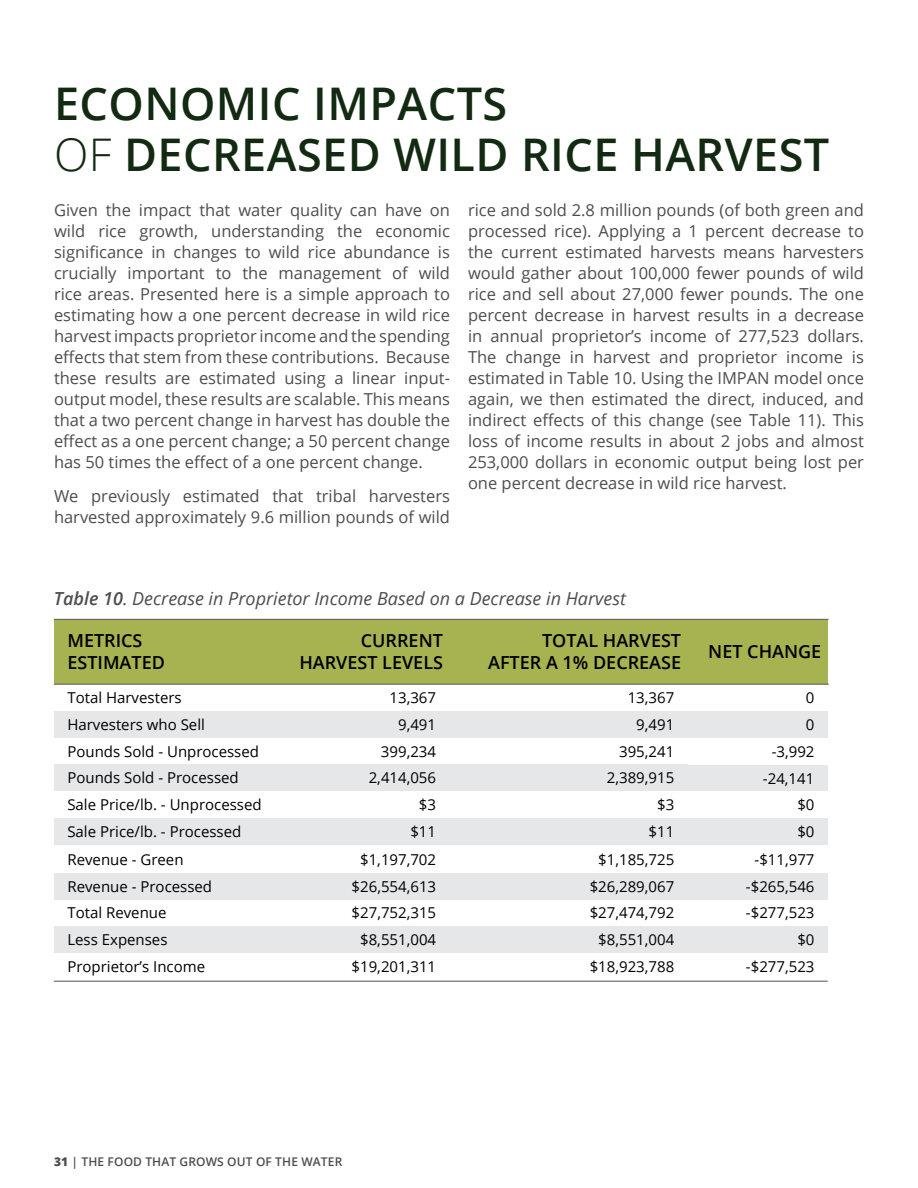
<style>
.page{position:relative;width:918px;height:1188px;background:#fff}
.page>*{position:absolute;margin:0;border:0;box-sizing:border-box;transform-origin:0 0}
.t1{font:600 45px/51px "Open Sans";letter-spacing:.01em;color:#122a12}
.t2{font:600 18px/21.6px "Open Sans";color:#000;text-align:right}
.t3{font:italic 18px "Open Sans";color:#4d4d4f}
.t4{font:16.5px/21px "Open Sans";color:#4d4d4f;text-align:justify}
.t5{font:15px/27px "Open Sans";color:#000;text-align:right}
.t6{font:600 12px "Open Sans";letter-spacing:.01em;color:#4d4d4f}
.s1{font-weight:300}
.s2{font-weight:600}
.s3{font-weight:800}
</style>
<div class="page">
<div style="left:54px;top:619px;width:228px;height:65px;background:#a7b250"></div>
<div style="left:54px;top:711px;width:228px;height:27px;background:#e6e7e8"></div>
<div style="left:282px;top:619px;width:168px;height:65px;background:#a7b250"></div>
<div style="left:282px;top:711px;width:168px;height:27px;background:#e6e7e8"></div>
<div style="left:450px;top:619px;width:238px;height:65px;background:#a7b250"></div>
<div style="left:450px;top:711px;width:238px;height:27px;background:#e6e7e8"></div>
<div style="left:687px;top:619px;width:141px;height:65px;background:#a7b250"></div>
<div style="left:687px;top:711px;width:141px;height:27px;background:#e6e7e8"></div>
<div style="left:54px;top:764px;width:228px;height:27px;background:#e6e7e8"></div>
<div style="left:54px;top:818px;width:228px;height:27px;background:#e6e7e8"></div>
<div style="left:282px;top:764px;width:168px;height:27px;background:#e6e7e8"></div>
<div style="left:282px;top:818px;width:168px;height:27px;background:#e6e7e8"></div>
<div style="left:450px;top:764px;width:238px;height:27px;background:#e6e7e8"></div>
<div style="left:450px;top:818px;width:238px;height:27px;background:#e6e7e8"></div>
<div style="left:688px;top:765px;width:140px;height:26px;background:#e6e7e8"></div>
<div style="left:687px;top:818px;width:141px;height:27px;background:#e6e7e8"></div>
<div style="left:54px;top:873px;width:228px;height:27px;background:#e6e7e8"></div>
<div style="left:282px;top:873px;width:168px;height:27px;background:#e6e7e8"></div>
<div style="left:450px;top:873px;width:238px;height:27px;background:#e6e7e8"></div>
<div style="left:687px;top:873px;width:141px;height:27px;background:#e6e7e8"></div>
<div style="left:54px;top:926px;width:228px;height:27px;background:#e6e7e8"></div>
<div style="left:282px;top:926px;width:168px;height:27px;background:#e6e7e8"></div>
<div style="left:450px;top:926px;width:238px;height:27px;background:#e6e7e8"></div>
<div style="left:687px;top:926px;width:141px;height:27px;background:#e6e7e8"></div>
<hr style="left:54px;top:684px;width:775px;height:1px;background:#636466">
<hr style="left:54px;top:619px;width:775px;height:1px;background:#636466">
<hr style="left:54px;top:981px;width:774px;height:1px;background:#636466">
<h1 class="t1" style="left:54px;top:77px;width:777px">ECONOMIC IMPACTS<br><span class="s1">OF</span> DECREASED WILD RICE HARVEST</h1>
<p class="t4" style="left:54px;top:199px;width:398px">Given the impact that water quality can have on wild rice growth, understanding the economic significance in changes to wild rice abundance is crucially important to the management of wild rice areas. Presented here is a simple approach to estimating how a one percent decrease in wild rice harvest impacts proprietor income and the spending effects that stem from these contributions. Because these results are estimated using a linear input&shy;output model, these results are scalable. This means that a two percent change in harvest has double the effect as a one percent change; a 50 percent change has 50 times the effect of a one percent change.</p>
<p class="t4" style="left:54px;top:485px;width:398px">We previously estimated that tribal harvesters harvested approximately 9.6 million pounds of wild</p>
<p class="t4" style="left:468px;top:199px;width:398px">rice and sold 2.8 million pounds (of both green and processed rice). Applying a 1 percent decrease to the current estimated harvests means harvesters would gather about 100,000 fewer pounds of wild rice and sell about 27,000 fewer pounds. The one percent decrease in harvest results in a decrease in annual proprietor’s income of 277,523 dollars.<br>The change in harvest and proprietor income is estimated in Table 10. Using the IMPAN model once again, we then estimated the direct, induced, and indirect effects of this change (see Table 11). This loss of income results in about 2 jobs and almost 253,000 dollars in economic output being lost per one percent decrease in wild rice harvest.</p>
<p class="t3" style="left:54px;top:586px;width:574px"><span class="s2">Table 10</span>. Decrease in Proprietor Income Based on a Decrease in Harvest</p>
<p class="t2" style="left:67px;top:630px;width:99px;text-align:left">METRICS<br>ESTIMATED</p>
<p class="t5" style="left:67px;top:684px;width:193px;text-align:left">Total Harvesters<br>Harvesters who Sell<br>Pounds Sold - Unprocessed</p>
<p class="t2" style="left:488px;top:630px;width:194px">TOTAL HARVEST<br>AFTER A 1% DECREASE</p>
<p class="t5" style="left:619px;top:684px;width:57px">13,367<br>9,491<br>395,241</p>
<p class="t2" style="left:299px;top:630px;width:145px">CURRENT<br>HARVEST LEVELS</p>
<p class="t5" style="left:381px;top:684px;width:57px">13,367<br>9,491<br>399,234</p>
<p class="t2" style="left:708px;top:641px;width:115px">NET CHANGE</p>
<p class="t5" style="left:772px;top:684px;width:44px">0<br>0 -3,992</p>
<p class="t5" style="left:67px;top:764px;width:196px;text-align:left">Pounds Sold - Processed<br>Sale Price/lb. - Unprocessed<br>Sale Price/lb. - Processed</p>
<p class="t5" style="left:369px;top:764px;width:69px">2,414,056 $3<br>$11</p>
<p class="t5" style="left:607px;top:764px;width:69px">2,389,915 $3<br>$11</p>
<p class="t5" style="left:797px;top:765px;width:19px;text-align:justify;text-indent:-34px">-24,141 $0 $0</p>
<p class="t5" style="left:67px;top:846px;width:146px;text-align:left">Revenue - Green<br>Revenue - Processed</p>
<p class="t5" style="left:352px;top:846px;width:86px;text-align:center">$1,197,702 $26,554,613</p>
<p class="t5" style="left:590px;top:846px;width:86px;text-align:center">$1,185,725 $26,289,067</p>
<p class="t5" style="left:746px;top:846px;width:70px;text-align:center">-$11,977 -$265,546</p>
<p class="t5" style="left:67px;top:899px;width:139px;text-align:left">Total Revenue<br>Less Expenses<br>Proprietor’s Income</p>
<p class="t5" style="left:352px;top:899px;width:86px;text-align:center">$27,752,315 $8,551,004 $19,201,311</p>
<p class="t5" style="left:590px;top:899px;width:86px;text-align:center">$27,474,792 $8,551,004 $18,923,788</p>
<p class="t5" style="left:746px;top:899px;width:70px">-$277,523 $0 -$277,523</p>
<p class="t6" style="left:54px;top:1153px;width:290px"><span class="s3">31</span> | THE FOOD THAT GROWS OUT OF THE WATER</p>
</div>
